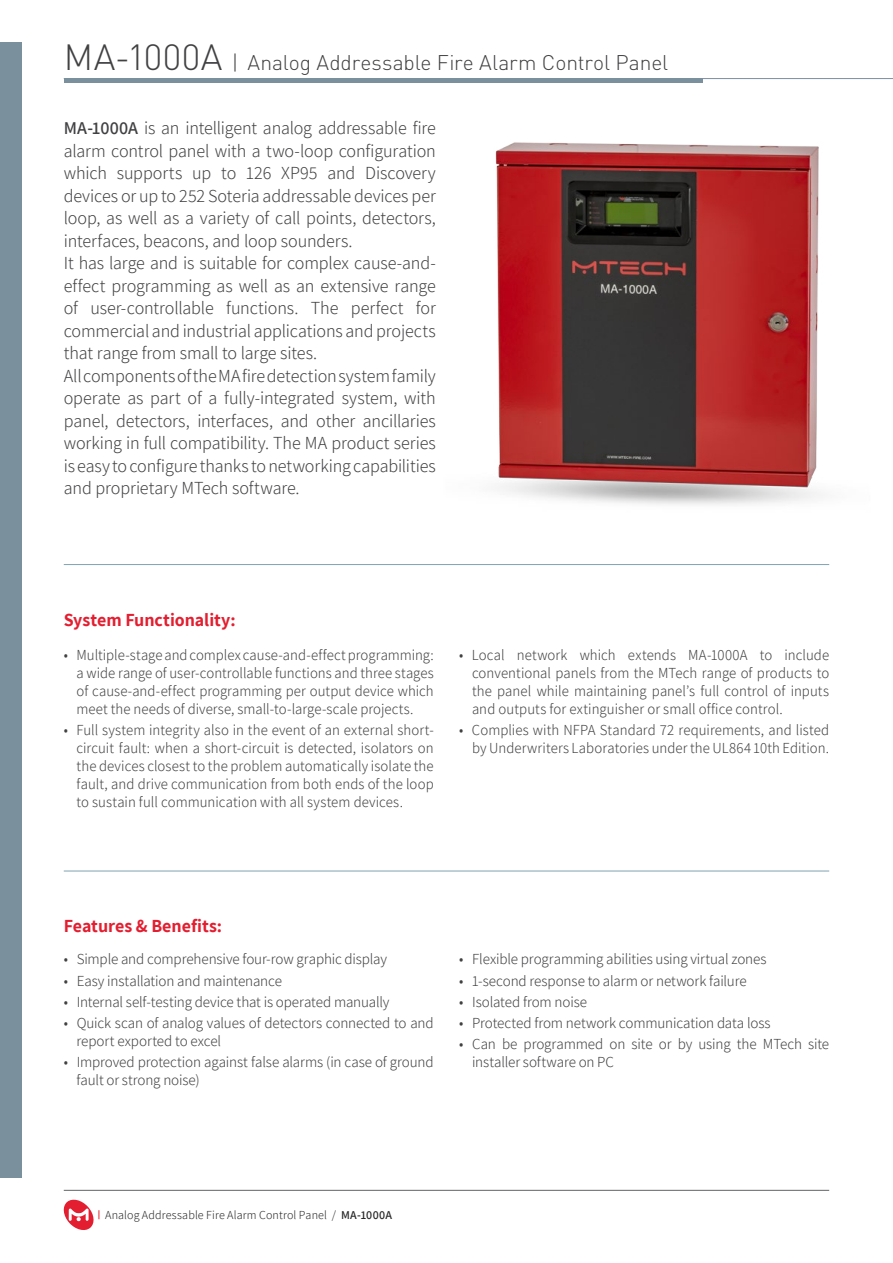
<style>
.page{position:relative;width:893px;height:1263px;background:#fff}
.page>*{position:absolute;margin:0;border:0;box-sizing:border-box;transform-origin:0 0}
.t1{font:300 21px "DIN Pro";letter-spacing:-.005em;color:#414042}
.רגיל{font:300 18px/22.5px "Assistant";letter-spacing:-.005em;color:#414042;text-align:justify}
.רגיל-2{font:700 18px "Assistant";color:#e31e30}
.t2{font:300 15px/18px "Assistant";letter-spacing:-.005em;color:#414042}
.sub_head{font:300 12px "Assistant";letter-spacing:.01em;color:#292829}
.s1{font-size:36px}
.s2{font-weight:600}
</style>
<div class="page">
<div style="left:0;top:43px;width:21px;height:1135px;background:#7b909d"></div>
<hr style="left:64px;top:1190px;width:765px;height:1px;background:#636466">
<img style="left:495px;top:142px;width:328px;height:363px">
<hr style="left:64px;top:871px;width:765px;height:1px;background:#7fa2b1">
<hr style="left:64px;top:78px;width:829px;height:1px;background:#7b909d">
<hr style="left:64px;top:78px;width:638px;height:4px;background:#7b909d">
<hr style="left:64px;top:564px;width:765px;height:1px;background:#7fa2b1">
<svg style="left:63px;top:1199px;width:31px;height:31px"></svg>
<p class="t1" style="left:64px;top:48px;width:606px"><span class="s1">MA-1000A</span> | Analog Addressable Fire Alarm Control Panel</p>
<p class="רגיל" style="left:64px;top:116px;width:374px"><span class="s2">MA-1000A</span> is an intelligent analog addressable fire alarm control panel with a two-loop configuration which supports up to 126 XP95 and Discovery devices or up to 252 Soteria addressable devices per loop, as well as a variety of call points, detectors, interfaces, beacons, and loop sounders.</p>
<p class="רגיל" style="left:64px;top:251px;width:374px">It has large and is suitable for complex cause-and&shy;effect programming as well as an extensive range of user-controllable functions. The perfect for commercial and industrial applications and projects that range from small to large sites.</p>
<p class="רגיל" style="left:64px;top:364px;width:374px">AllcomponentsoftheMAfiredetectionsystemfamily operate as part of a fully-integrated system, with panel, detectors, interfaces, and other ancillaries working in full compatibility. The MA product series iseasy toconfigurethanks tonetworkingcapabilities and proprietary MTech software.</p>
<p class="רגיל-2" style="left:64px;top:607px;width:173px">System Functionality:</p>
<p class="t2" style="left:77px;top:645px;width:359px;text-align:justify;text-indent:-13px">• Multiple-stage andcomplex cause-and-effectprogramming: a wide range of user-controllable functions and three stages of cause-and-effect programming per output device which meet the needs of diverse, small-to-large-scale projects.</p>
<p class="t2" style="left:77px;top:720px;width:359px;text-align:justify;text-indent:-13px">• Full system integrity also in the event of an external short&shy;circuit fault: when a short-circuit is detected, isolators on the devices closest to the problem automatically isolate the fault, and drive communication from both ends of the loop to sustain full communication with all system devices.</p>
<p class="t2" style="left:472px;top:645px;width:359px;text-align:justify;text-indent:-13px">• Local network which extends MA-1000A to include conventional panels from the MTech range of products to the panel while maintaining panel’s full control of inputs and outputs for extinguisher or small office control.</p>
<p class="t2" style="left:459px;top:720px;width:371px;text-align:right">• Complies with NFPA Standard 72 requirements, and listed by Underwriters Laboratories under the UL864 10th Edition.</p>
<p class="רגיל-2" style="left:64px;top:914px;width:160px">Features &amp; Benefits:</p>
<p class="t2" style="left:64px;top:949px;width:325px">• Simple and comprehensive four-row graphic display</p>
<p class="t2" style="left:64px;top:971px;width:220px">• Easy installation and maintenance</p>
<p class="t2" style="left:64px;top:992px;width:327px">• Internal self-testing device that is operated manually</p>
<p class="t2" style="left:77px;top:1013px;width:359px;text-indent:-13px">• Quick scan of analog values of detectors connected to and report exported to excel</p>
<p class="t2" style="left:77px;top:1052px;width:359px;text-indent:-13px">• Improved protection against false alarms (in case of ground fault or strong noise)</p>
<p class="t2" style="left:459px;top:949px;width:309px">• Flexible programming abilities using virtual zones</p>
<p class="t2" style="left:459px;top:971px;width:289px">• 1-second response to alarm or network failure</p>
<p class="t2" style="left:459px;top:992px;width:129px">• Isolated from noise</p>
<p class="t2" style="left:459px;top:1013px;width:313px">• Protected from network communication data loss</p>
<p class="t2" style="left:472px;top:1034px;width:359px;text-indent:-13px">• Can be programmed on site or by using the MTech site installer software on PC</p>
<p class="sub_head" style="left:98px;top:1207px;width:296px"><sup>|</sup> Analog Addressable Fire Alarm Control Panel / <span class="s2">MA-1000A</span></p>
</div>
